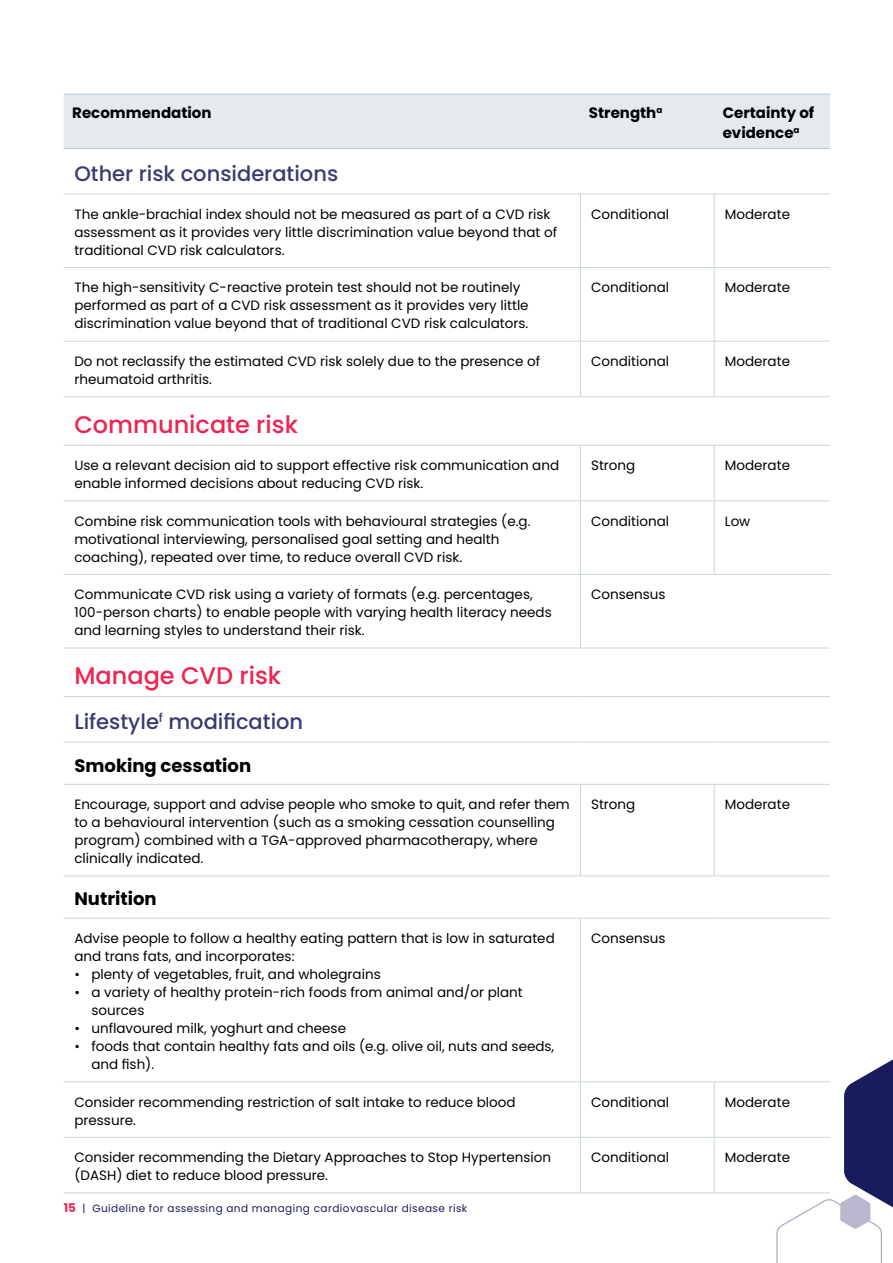
<style>
.page{position:relative;width:893px;height:1263px;background:#fff}
.page>*{position:absolute;margin:0;border:0;box-sizing:border-box;transform-origin:0 0}
.t1{font:500 24px "Poppins";color:#ee2452}
.t2{font:500 21px "Poppins";color:#3b3a71}
.t3{font:700 18px "Poppins";color:#000}
.t4{font:700 15px/19.5px "Poppins";color:#000}
.t5{font:13.5px/18px "Poppins";color:#000}
.t6{font:10.5px "Poppins";letter-spacing:.04em;color:#191b5c}
.s1{font-weight:700;font-size:12px;color:#ee2452}
</style>
<div class="page">
<div style="left:64px;top:95px;width:766px;height:53px;background:#e4eaee"></div>
<hr style="left:64px;top:194px;width:516px;height:1px;background:#c9d5dd">
<hr style="left:580px;top:194px;width:134px;height:1px;background:#c9d5dd">
<hr style="left:580px;top:194px;width:1px;height:73px;background:#c9d5dd">
<hr style="left:714px;top:194px;width:116px;height:1px;background:#c9d5dd">
<hr style="left:714px;top:194px;width:1px;height:73px;background:#c9d5dd">
<hr style="left:64px;top:267px;width:516px;height:1px;background:#c9d5dd">
<hr style="left:580px;top:267px;width:134px;height:1px;background:#c9d5dd">
<hr style="left:580px;top:268px;width:1px;height:73px;background:#c9d5dd">
<hr style="left:714px;top:267px;width:116px;height:1px;background:#c9d5dd">
<hr style="left:714px;top:268px;width:1px;height:73px;background:#c9d5dd">
<hr style="left:64px;top:341px;width:516px;height:1px;background:#c9d5dd">
<hr style="left:580px;top:341px;width:134px;height:1px;background:#c9d5dd">
<hr style="left:580px;top:341px;width:1px;height:55px;background:#c9d5dd">
<hr style="left:714px;top:341px;width:116px;height:1px;background:#c9d5dd">
<hr style="left:714px;top:341px;width:1px;height:55px;background:#c9d5dd">
<hr style="left:64px;top:396px;width:516px;height:1px;background:#c9d5dd">
<hr style="left:580px;top:396px;width:134px;height:1px;background:#c9d5dd">
<hr style="left:714px;top:396px;width:116px;height:1px;background:#c9d5dd">
<hr style="left:64px;top:445px;width:516px;height:1px;background:#c9d5dd">
<hr style="left:580px;top:445px;width:134px;height:1px;background:#c9d5dd">
<hr style="left:580px;top:446px;width:1px;height:54px;background:#c9d5dd">
<hr style="left:714px;top:445px;width:116px;height:1px;background:#c9d5dd">
<hr style="left:714px;top:446px;width:1px;height:54px;background:#c9d5dd">
<hr style="left:64px;top:500px;width:516px;height:1px;background:#c9d5dd">
<hr style="left:580px;top:500px;width:134px;height:1px;background:#c9d5dd">
<hr style="left:580px;top:501px;width:1px;height:73px;background:#c9d5dd">
<hr style="left:714px;top:500px;width:116px;height:1px;background:#c9d5dd">
<hr style="left:714px;top:501px;width:1px;height:73px;background:#c9d5dd">
<hr style="left:64px;top:574px;width:516px;height:1px;background:#c9d5dd">
<hr style="left:580px;top:574px;width:134px;height:1px;background:#c9d5dd">
<hr style="left:580px;top:575px;width:1px;height:73px;background:#c9d5dd">
<hr style="left:714px;top:574px;width:116px;height:1px;background:#c9d5dd">
<hr style="left:64px;top:648px;width:516px;height:1px;background:#c9d5dd">
<hr style="left:580px;top:648px;width:134px;height:1px;background:#c9d5dd">
<hr style="left:714px;top:648px;width:116px;height:1px;background:#c9d5dd">
<hr style="left:64px;top:696px;width:516px;height:1px;background:#c9d5dd">
<hr style="left:580px;top:696px;width:134px;height:1px;background:#c9d5dd">
<hr style="left:714px;top:696px;width:116px;height:1px;background:#c9d5dd">
<hr style="left:64px;top:742px;width:516px;height:1px;background:#c9d5dd">
<hr style="left:580px;top:742px;width:134px;height:1px;background:#c9d5dd">
<hr style="left:714px;top:742px;width:116px;height:1px;background:#c9d5dd">
<hr style="left:64px;top:784px;width:516px;height:1px;background:#c9d5dd">
<hr style="left:580px;top:784px;width:134px;height:1px;background:#c9d5dd">
<hr style="left:580px;top:785px;width:1px;height:90px;background:#c9d5dd">
<hr style="left:714px;top:784px;width:116px;height:1px;background:#c9d5dd">
<hr style="left:714px;top:785px;width:1px;height:90px;background:#c9d5dd">
<hr style="left:64px;top:875px;width:516px;height:1px;background:#c9d5dd">
<hr style="left:580px;top:875px;width:134px;height:1px;background:#c9d5dd">
<hr style="left:714px;top:875px;width:116px;height:1px;background:#c9d5dd">
<hr style="left:64px;top:918px;width:516px;height:1px;background:#c9d5dd">
<hr style="left:580px;top:918px;width:134px;height:1px;background:#c9d5dd">
<hr style="left:580px;top:918px;width:1px;height:163px;background:#c9d5dd">
<hr style="left:714px;top:918px;width:116px;height:1px;background:#c9d5dd">
<hr style="left:64px;top:1081px;width:516px;height:1px;background:#c9d5dd">
<hr style="left:580px;top:1081px;width:134px;height:1px;background:#c9d5dd">
<hr style="left:580px;top:1082px;width:1px;height:55px;background:#c9d5dd">
<hr style="left:714px;top:1081px;width:116px;height:1px;background:#c9d5dd">
<hr style="left:714px;top:1082px;width:1px;height:55px;background:#c9d5dd">
<hr style="left:64px;top:1137px;width:516px;height:1px;background:#c9d5dd">
<hr style="left:580px;top:1137px;width:134px;height:1px;background:#c9d5dd">
<hr style="left:580px;top:1138px;width:1px;height:54px;background:#c9d5dd">
<hr style="left:714px;top:1137px;width:116px;height:1px;background:#c9d5dd">
<hr style="left:714px;top:1138px;width:1px;height:54px;background:#c9d5dd">
<hr style="left:64px;top:1192px;width:516px;height:1px;background:#c9d5dd">
<hr style="left:580px;top:1192px;width:134px;height:1px;background:#c9d5dd">
<hr style="left:714px;top:1192px;width:116px;height:1px;background:#c9d5dd">
<hr style="left:64px;top:94px;width:516px;height:1px;background:#b6c6cf">
<hr style="left:580px;top:94px;width:134px;height:1px;background:#b6c6cf">
<hr style="left:714px;top:94px;width:116px;height:1px;background:#b6c6cf">
<hr style="left:64px;top:148px;width:516px;height:1px;background:#b6c6cf">
<hr style="left:580px;top:148px;width:134px;height:1px;background:#b6c6cf">
<hr style="left:714px;top:148px;width:116px;height:1px;background:#b6c6cf">
<svg style="left:776px;top:1059px;width:117px;height:204px"></svg>
<p class="t4" style="left:72px;top:103px;width:141px">Recommendation</p>
<p class="t4" style="left:589px;top:103px;width:75px">Strength<sup>a</sup></p>
<p class="t4" style="left:723px;top:103px;width:93px">Certainty of evidence<sup>a</sup></p>
<h2 class="t2" style="left:74px;top:162px;width:265px">Other risk considerations</h2>
<p class="t5" style="left:74px;top:205px;width:484px">The ankle-brachial index should not be measured as part of a CVD risk assessment as it provides very little discrimination value beyond that of traditional CVD risk calculators.</p>
<p class="t5" style="left:591px;top:205px;width:80px">Conditional</p>
<p class="t5" style="left:725px;top:205px;width:67px">Moderate</p>
<p class="t5" style="left:74px;top:279px;width:456px">The high-sensitivity C-reactive protein test should not be routinely performed as part of a CVD risk assessment as it provides very little discrimination value beyond that of traditional CVD risk calculators.</p>
<p class="t5" style="left:591px;top:279px;width:80px">Conditional</p>
<p class="t5" style="left:725px;top:279px;width:67px">Moderate</p>
<p class="t5" style="left:74px;top:352px;width:467px">Do not reclassify the estimated CVD risk solely due to the presence of rheumatoid arthritis.</p>
<p class="t5" style="left:591px;top:352px;width:80px">Conditional</p>
<p class="t5" style="left:725px;top:352px;width:67px">Moderate</p>
<h1 class="t1" style="left:74px;top:410px;width:225px">Communicate risk</h1>
<p class="t5" style="left:74px;top:456px;width:486px">Use a relevant decision aid to support effective risk communication and enable informed decisions about reducing CVD risk.</p>
<p class="t5" style="left:591px;top:456px;width:46px">Strong</p>
<p class="t5" style="left:725px;top:456px;width:67px">Moderate</p>
<p class="t5" style="left:74px;top:512px;width:458px">Combine risk communication tools with behavioural strategies (e.g. motivational interviewing, personalised goal setting and health coaching), repeated over time, to reduce overall CVD risk.</p>
<p class="t5" style="left:591px;top:512px;width:80px">Conditional</p>
<p class="t5" style="left:725px;top:512px;width:27px">Low</p>
<p class="t5" style="left:74px;top:586px;width:479px">Communicate CVD risk using a variety of formats (e.g. percentages,<br>100-person charts) to enable people with varying health literacy needs and learning styles to understand their risk.</p>
<p class="t5" style="left:591px;top:585px;width:76px">Consensus</p>
<h1 class="t1" style="left:74px;top:661px;width:208px">Manage CVD risk</h1>
<h2 class="t2" style="left:74px;top:710px;width:230px">Lifestyle<sup>f</sup> modification</h2>
<h3 class="t3" style="left:74px;top:755px;width:178px">Smoking cessation</h3>
<p class="t5" style="left:74px;top:795px;width:497px">Encourage, support and advise people who smoke to quit, and refer them to a behavioural intervention (such as a smoking cessation counselling program) combined with a TGA-approved pharmacotherapy, where clinically indicated.</p>
<p class="t5" style="left:591px;top:795px;width:46px">Strong</p>
<p class="t5" style="left:725px;top:795px;width:67px">Moderate</p>
<h3 class="t3" style="left:74px;top:889px;width:84px">Nutrition</h3>
<p class="t5" style="left:74px;top:929px;width:482px">Advise people to follow a healthy eating pattern that is low in saturated and trans fats, and incorporates:</p>
<p class="t5" style="left:74px;top:965px;width:308px">• plenty of vegetables, fruit, and wholegrains</p>
<p class="t5" style="left:91px;top:983px;width:433px;text-indent:-17px">• a variety of healthy protein-rich foods from animal and/or plant sources</p>
<p class="t5" style="left:74px;top:1019px;width:273px">• unflavoured milk, yoghurt and cheese</p>
<p class="t5" style="left:91px;top:1037px;width:464px;text-indent:-17px">• foods that contain healthy fats and oils (e.g. olive oil, nuts and seeds, and fish).</p>
<p class="t5" style="left:591px;top:929px;width:76px">Consensus</p>
<p class="t5" style="left:74px;top:1093px;width:443px">Consider recommending restriction of salt intake to reduce blood pressure.</p>
<p class="t5" style="left:591px;top:1093px;width:80px">Conditional</p>
<p class="t5" style="left:725px;top:1093px;width:67px">Moderate</p>
<p class="t5" style="left:74px;top:1148px;width:478px">Consider recommending the Dietary Approaches to Stop Hypertension (DASH) diet to reduce blood pressure.</p>
<p class="t5" style="left:591px;top:1148px;width:80px">Conditional</p>
<p class="t5" style="left:725px;top:1148px;width:67px">Moderate</p>
<p class="t6" style="left:64px;top:1202px;width:405px"><span class="s1">15</span> | Guideline for assessing and managing cardiovascular disease risk</p>
</div>
